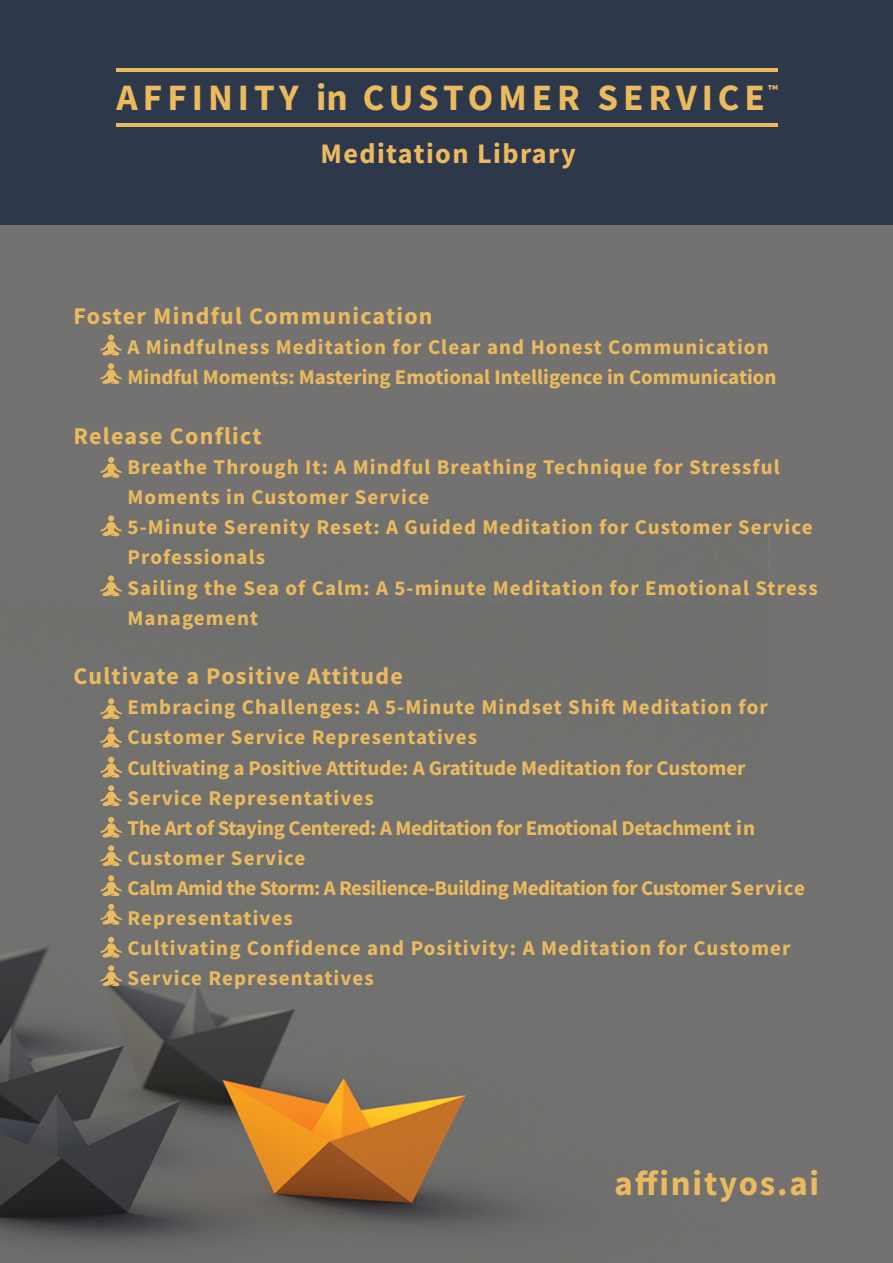
<style>
.page{position:relative;width:893px;height:1263px;background:#fff}
.page>*{position:absolute;margin:0;border:0;box-sizing:border-box;transform-origin:0 0}
.t1{font:700 37.35px "Source Sans Pro";letter-spacing:.135em;color:#ebba5f}
.t2{font:700 34.8px "Source Sans Pro";letter-spacing:.05em;color:#ebba5f}
.t3{font:700 28.35px "Source Sans Pro";letter-spacing:.05em;color:#ebba5f}
.t4{font:700 24px "Source Sans Pro";letter-spacing:.05em;color:#ebba5f}
.t5{font:700 21px/30px "Source Sans Pro";letter-spacing:.05em;color:#ebba5f}
.t6{font:700 21px/30px "Source Sans Pro";color:#ebba5f}
.t7{font:700 14.55px "Source Sans Pro";color:#ebba5f}
</style>
<div class="page">
<div style="left:1px;top:224px;width:892px;height:1039px;background:#737271"></div>
<img style="left:1px;top:726px;width:539px;height:525px">
<div style="left:1px;top:0;width:892px;height:224px;background:#2e384b"></div>
<hr style="left:117px;top:68px;width:661px;height:4px;background:#ebba5f">
<hr style="left:117px;top:123px;width:661px;height:4px;background:#ebba5f">
<svg style="left:100px;top:698px;width:22px;height:22px"></svg>
<svg style="left:100px;top:727px;width:22px;height:22px"></svg>
<svg style="left:100px;top:757px;width:22px;height:22px"></svg>
<svg style="left:100px;top:785px;width:22px;height:22px"></svg>
<svg style="left:100px;top:817px;width:22px;height:22px"></svg>
<svg style="left:100px;top:845px;width:22px;height:22px"></svg>
<svg style="left:100px;top:875px;width:22px;height:22px"></svg>
<svg style="left:100px;top:904px;width:22px;height:22px"></svg>
<svg style="left:100px;top:937px;width:22px;height:22px"></svg>
<svg style="left:100px;top:965px;width:22px;height:22px"></svg>
<svg style="left:100px;top:457px;width:22px;height:21px"></svg>
<svg style="left:100px;top:515px;width:22px;height:22px"></svg>
<svg style="left:100px;top:575px;width:22px;height:22px"></svg>
<svg style="left:100px;top:335px;width:22px;height:21px"></svg>
<svg style="left:100px;top:363px;width:22px;height:21px"></svg>
<h1 class="t1" style="left:117px;top:72px;width:650px">AFFINITY in CUSTOMER SERVICE</h1>
<p class="t7" style="left:768px;top:80px;width:11px">™</p>
<h3 class="t3" style="left:320px;top:134px;width:257px">Meditation Library</h3>
<p class="t4" style="left:74px;top:300px;width:361px">Foster Mindful Communication</p>
<p class="t6" style="left:128px;top:332px;width:650px">A Mindfulness Meditation for Clear and Honest Communication<br>Mindful Moments: Mastering Emotional Intelligence in Communication</p>
<p class="t4" style="left:74px;top:420px;width:190px">Release Conflict</p>
<p class="t5" style="left:128px;top:452px;width:692px">Breathe Through It: A Mindful Breathing Technique for Stressful Moments in Customer Service<br>5-Minute Serenity Reset: A Guided Meditation for Customer Service Professionals<br>Sailing the Sea of Calm: A 5-minute Meditation for Emotional Stress Management</p>
<p class="t4" style="left:74px;top:660px;width:331px">Cultivate a Positive Attitude</p>
<p class="t5" style="left:128px;top:692px;width:679px">Embracing Challenges: A 5-Minute Mindset Shift Meditation for Customer Service Representatives<br>Cultivating a Positive Attitude: A Gratitude Meditation for Customer Service Representatives<br>The Art of Staying Centered: A Meditation for Emotional Detachment in Customer Service<br>Calm Amid the Storm: A Resilience-Building Meditation for Customer Service Representatives<br>Cultivating Confidence and Positivity: A Meditation for Customer Service Representatives</p>
<h2 class="t2" style="left:615px;top:1159px;width:206px">affinityos.ai</h2>
</div>
